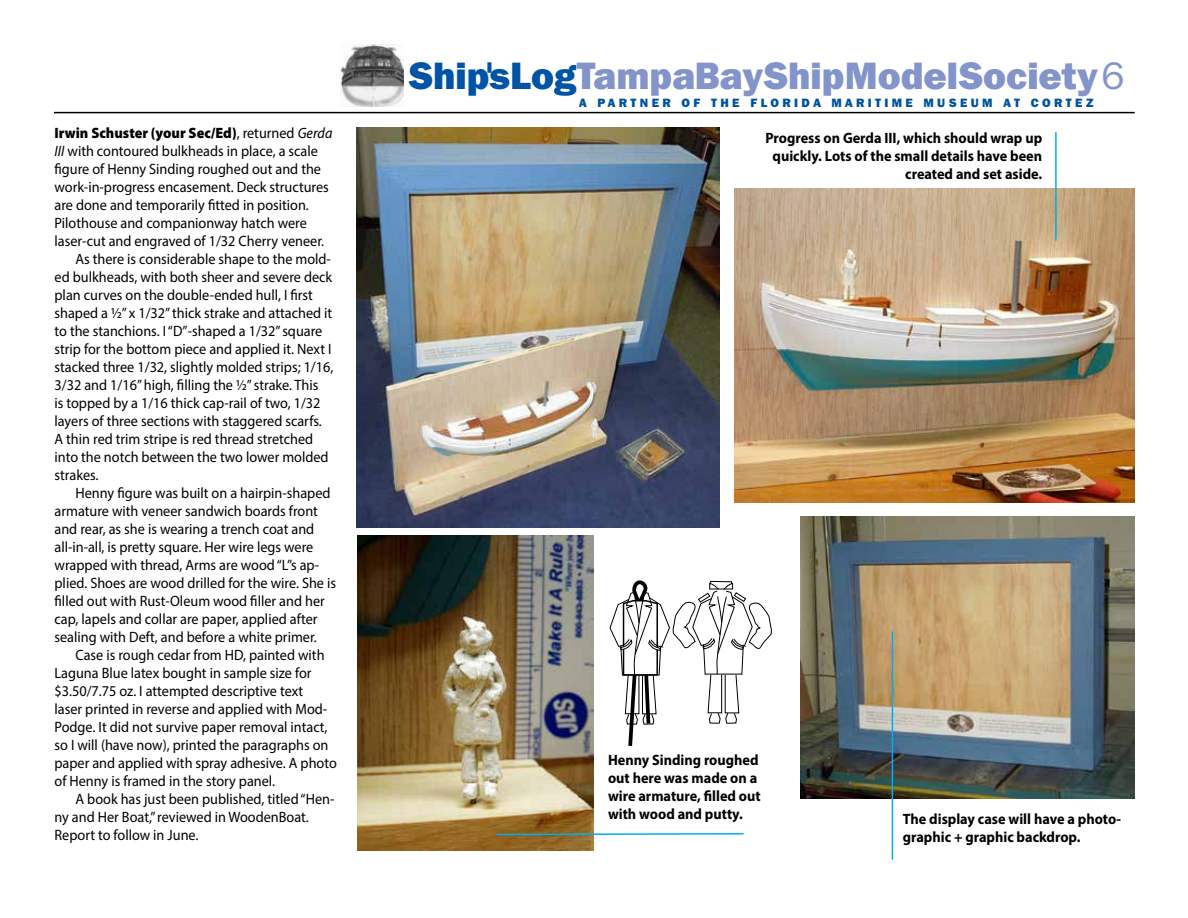
<style>
.page{position:relative;width:1188px;height:918px;background:#fff}
.page>*{position:absolute;margin:0;border:0;box-sizing:border-box;transform-origin:0 0}
.t1{font:800 37.95px "Franklin Gothic IT Cby BT";color:#8394ca}
.t2{font:15px "Myriad Pro";color:#000;scale:.95 1}
.t3{font:700 15px/18px "Myriad Pro";color:#000;scale:.95 1}
.t4{font:900 15px "Myriad Pro";color:#000;scale:.95 1}
.t5{font:800 12px "Franklin Gothic IT Cby BT";letter-spacing:.28em;color:#00539f}
.s1{font-weight:400}
.s2{font-weight:400;font-style:italic}
.s3{font-style:italic}
.s4{color:#0054a6}
</style>
<div class="page">
<hr style="left:54px;top:112px;width:1081px;height:1px;background:#000">
<img style="left:340px;top:45px;width:64px;height:61px">
<img style="left:734px;top:189px;width:401px;height:314px">
<img style="left:801px;top:517px;width:334px;height:281px">
<img style="left:358px;top:536px;width:236px;height:315px">
<img style="left:356px;top:127px;width:363px;height:401px">
<svg style="left:609px;top:580px;width:163px;height:166px"></svg>
<svg style="left:495px;top:832px;width:249px;height:4px"></svg>
<hr style="left:892px;top:632px;width:1px;height:228px;background:#00aeef">
<hr style="left:1055px;top:132px;width:2px;height:109px;background:#00aeef">
<p class="t4" style="left:55px;top:123px;width:294px">Irwin Schuster (your Sec/Ed)<span class="s1">, returned</span> <span class="s2">Gerda</span></p>
<p class="t2" style="left:55px;top:141px;width:279px"><span class="s3">III</span> with contoured bulkheads in place, a scale</p>
<p class="t2" style="left:55px;top:159px;width:282px">figure of Henny Sinding roughed out and the</p>
<p class="t2" style="left:55px;top:177px;width:290px">work-in-progress encasement. Deck structures</p>
<p class="t2" style="left:55px;top:195px;width:269px">are done and temporarily fitted in position.</p>
<p class="t2" style="left:55px;top:213px;width:267px">Pilothouse and companionway hatch were</p>
<p class="t2" style="left:55px;top:231px;width:285px">laser-cut and engraved of 1/32 Cherry veneer.</p>
<p class="t2" style="left:76px;top:249px;width:270px">As there is considerable shape to the mold-</p>
<p class="t2" style="left:55px;top:267px;width:294px">ed bulkheads, with both sheer and severe deck</p>
<p class="t2" style="left:55px;top:285px;width:274px">plan curves on the double-ended hull, I first</p>
<p class="t2" style="left:55px;top:303px;width:294px">shaped a ½” x 1/32” thick strake and attached it</p>
<p class="t2" style="left:55px;top:321px;width:283px">to the stanchions. I “D”-shaped a 1/32” square</p>
<p class="t2" style="left:55px;top:339px;width:293px">strip for the bottom piece and applied it. Next I</p>
<p class="t2" style="left:55px;top:357px;width:295px">stacked three 1/32, slightly molded strips; 1/16,</p>
<p class="t2" style="left:55px;top:375px;width:279px">3/32 and 1/16” high, filling the ½” strake. This</p>
<p class="t2" style="left:55px;top:393px;width:281px">is topped by a 1/16 thick cap-rail of two, 1/32</p>
<p class="t2" style="left:55px;top:411px;width:283px">layers of three sections with staggered scarfs.</p>
<p class="t2" style="left:55px;top:429px;width:274px">A thin red trim stripe is red thread stretched</p>
<p class="t2" style="left:55px;top:447px;width:290px">into the notch between the two lower molded</p>
<p class="t2" style="left:55px;top:465px;width:48px">strakes.</p>
<p class="t2" style="left:76px;top:483px;width:270px">Henny figure was built on a hairpin-shaped</p>
<p class="t2" style="left:55px;top:501px;width:279px">armature with veneer sandwich boards front</p>
<p class="t2" style="left:55px;top:519px;width:275px">and rear, as she is wearing a trench coat and</p>
<p class="t2" style="left:55px;top:537px;width:274px">all-in-all, is pretty square. Her wire legs were</p>
<p class="t2" style="left:55px;top:555px;width:280px">wrapped with thread, Arms are wood “L”s ap-</p>
<p class="t2" style="left:55px;top:573px;width:298px">plied. Shoes are wood drilled for the wire. She is</p>
<p class="t2" style="left:55px;top:591px;width:286px">filled out with Rust-Oleum wood filler and her</p>
<p class="t2" style="left:55px;top:609px;width:278px">cap, lapels and collar are paper, applied after</p>
<p class="t2" style="left:55px;top:627px;width:278px">sealing with Deft, and before a white primer.</p>
<p class="t2" style="left:76px;top:645px;width:264px">Case is rough cedar from HD, painted with</p>
<p class="t2" style="left:55px;top:663px;width:272px">Laguna Blue latex bought in sample size for</p>
<p class="t2" style="left:55px;top:681px;width:263px">$3.50/7.75 oz. I attempted descriptive text</p>
<p class="t2" style="left:55px;top:699px;width:289px">laser printed in reverse and applied with Mod-</p>
<p class="t2" style="left:55px;top:717px;width:289px">Podge. It did not survive paper removal intact,</p>
<p class="t2" style="left:55px;top:735px;width:290px">so I will (have now), printed the paragraphs on</p>
<p class="t2" style="left:55px;top:753px;width:299px">paper and applied with spray adhesive. A photo</p>
<p class="t2" style="left:55px;top:771px;width:234px">of Henny is framed in the story panel.</p>
<p class="t2" style="left:76px;top:789px;width:274px">A book has just been published, titled “Hen-</p>
<p class="t2" style="left:55px;top:807px;width:269px">ny and Her Boat,” reviewed in WoodenBoat.</p>
<p class="t2" style="left:55px;top:825px;width:153px">Report to follow in June.</p>
<h1 class="t1" style="left:408px;top:52px;width:717px"><span class="s4">Ship'sLog</span>TampaBayShipModelSociety<span class="s1">6</span></h1>
<p class="t5" style="left:579px;top:95px;width:516px">A PARTNER OF THE FLORIDA MARITIME MUSEUM AT CORTEZ</p>
<p class="t3" style="left:765px;top:129px;width:293px;text-align:right">Progress on Gerda III, which should wrap up quickly. Lots of the small details have been created and set aside.</p>
<p class="t3" style="left:608px;top:750px;width:162px">Henny Sinding roughed out here was made on a wire armature, filled out with wood and putty.</p>
<p class="t3" style="left:903px;top:809px;width:231px">The display case will have a photo&shy;graphic + graphic backdrop.</p>
</div>
